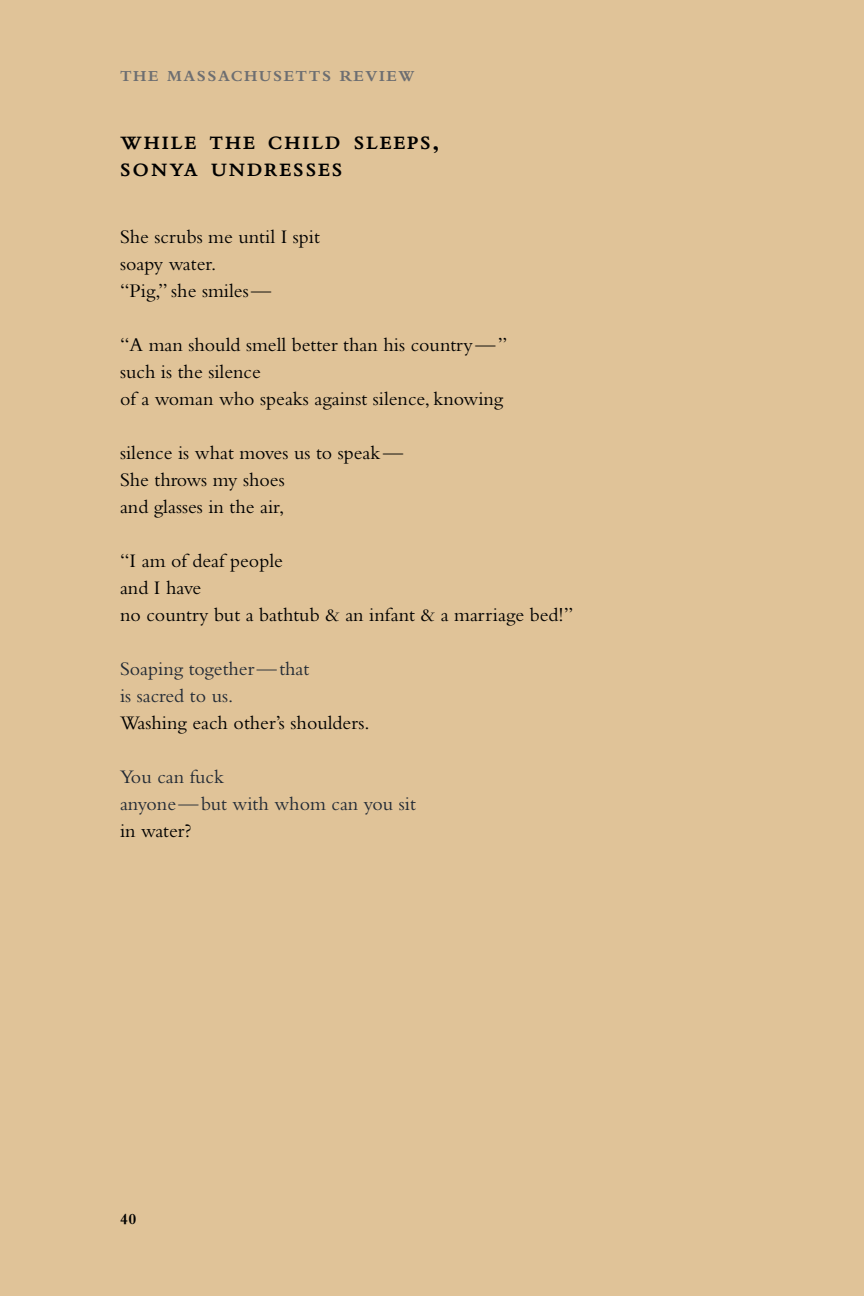
<style>
.page{position:relative;width:864px;height:1296px;background:#e0c398}
.page>*{position:absolute;margin:0;border:0;box-sizing:border-box;transform-origin:0 0}
.Breaker{font:600 28px "Bembo Expert";letter-spacing:.07em;color:#000}
.Poetry_txt{font:20px "Bembo";color:#000}
.Poetry_txt-2{font:20px "Bembo";color:#222a35}
.t1{font:700 16px "Bembo";letter-spacing:.1em;color:#6d6e71}
.t2{font:700 16px "Bembo";color:#000}
</style>
<div class="page">
<p class="t1" style="left:120px;top:67px;width:296px">THE MASSACHUSETTS REVIEW</p>
<p class="Breaker" style="left:120px;top:128px;width:322px">while the child sleeps,</p>
<p class="Breaker" style="left:120px;top:155px;width:224px">sonya undresses</p>
<p class="Poetry_txt" style="left:120px;top:225px;width:201px">She scrubs me until I spit</p>
<p class="Poetry_txt" style="left:120px;top:252px;width:98px">soapy water.</p>
<p class="Poetry_txt" style="left:120px;top:279px;width:153px">“Pig,” she smiles—</p>
<p class="Poetry_txt" style="left:120px;top:333px;width:389px">“A man should smell better than his country—”</p>
<p class="Poetry_txt" style="left:120px;top:360px;width:142px">such is the silence</p>
<p class="Poetry_txt" style="left:120px;top:387px;width:385px">of a woman who speaks against silence, knowing</p>
<p class="Poetry_txt" style="left:120px;top:441px;width:285px">silence is what moves us to speak—</p>
<p class="Poetry_txt" style="left:120px;top:468px;width:166px">She throws my shoes</p>
<p class="Poetry_txt" style="left:120px;top:495px;width:166px">and glasses in the air,</p>
<p class="Poetry_txt" style="left:120px;top:549px;width:164px">“I am of deaf people</p>
<p class="Poetry_txt" style="left:120px;top:576px;width:83px">and I have</p>
<p class="Poetry_txt" style="left:120px;top:603px;width:455px">no country but a bathtub &amp; an infant &amp; a marriage bed!”</p>
<p class="Poetry_txt-2" style="left:120px;top:657px;width:191px">Soaping together—that</p>
<p class="Poetry_txt-2" style="left:120px;top:684px;width:115px">is sacred to us.</p>
<p class="Poetry_txt" style="left:120px;top:711px;width:251px">Washing each other’s shoulders.</p>
<p class="Poetry_txt-2" style="left:120px;top:765px;width:106px">You can fuck</p>
<p class="Poetry_txt-2" style="left:120px;top:792px;width:297px">anyone—but with whom can you sit</p>
<p class="Poetry_txt" style="left:120px;top:819px;width:73px">in water?</p>
<p class="t2" style="left:120px;top:1210px;width:18px">40</p>
</div>
